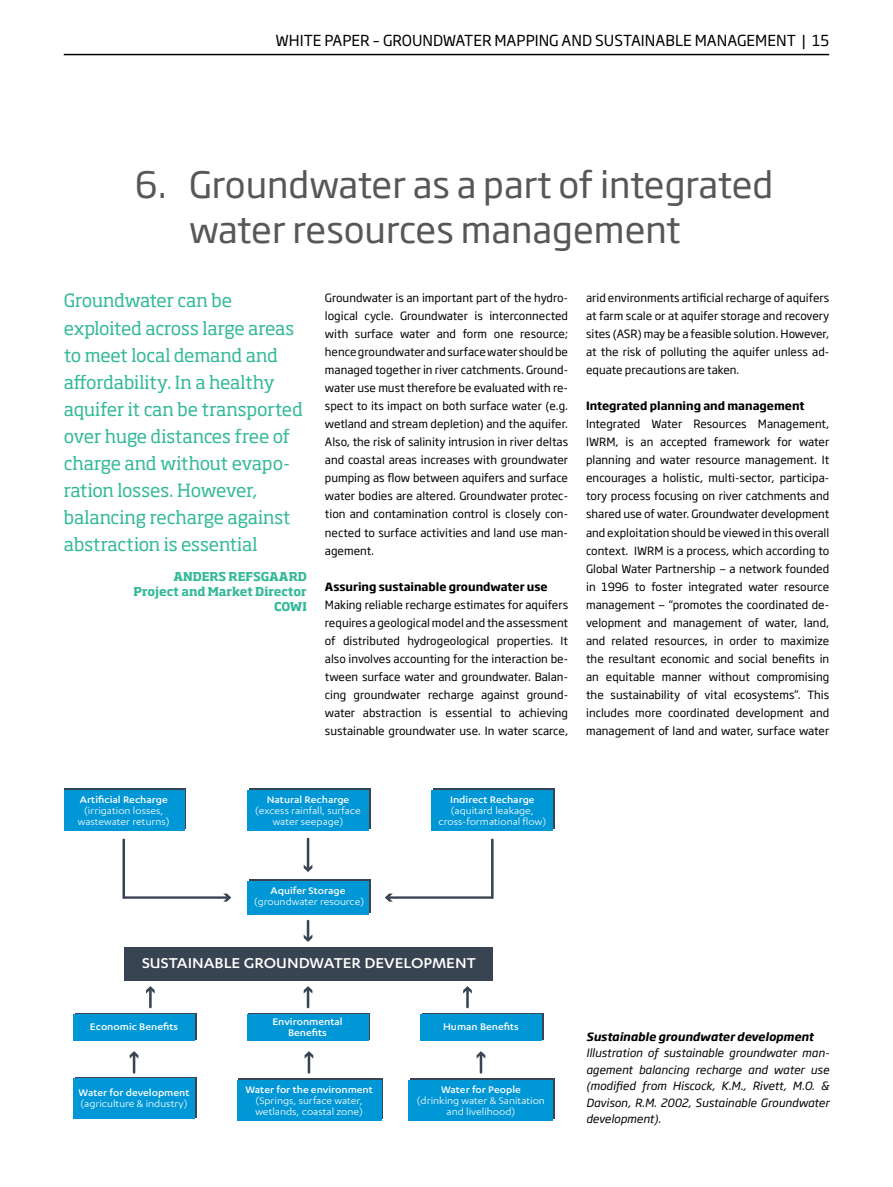
<style>
.page{position:relative;width:893px;height:1187px;background:#fff}
.page>*{position:absolute;margin:0;border:0;box-sizing:border-box;transform-origin:0 0}
.t1{font:36px/45px "Soho Gothic Std";color:#575756}
.t2{font:18px/27px "Soho Pro";letter-spacing:-.015em;color:#33b998}
.t3{font:500 16.5px "Karbon";color:#fff;scale:1.08 1}
.t4{font:15px "Soho Gothic Std";color:#000}
.t5{font:700 12px/15px "Soho Pro";color:#33b998;text-align:right}
.t6{font:11.25px/18px "Soho Gothic Std";color:#000;text-align:justify}
.t7{font:italic 11.25px/16.5px "Soho Gothic Std";color:#000;text-align:justify}
.t8{font:700 11.25px "Soho Gothic Std";color:#000}
.t9{font:italic 700 11.25px "Soho Gothic Std";color:#000}
.t10{font:11.1px/11.1px "Karbon";color:#fff;text-align:center;scale:1.08 1}
.t11{font:500 11.1px/11.1px "Karbon";color:#fff;text-align:center;scale:1.08 1}
</style>
<div class="page">
<hr style="left:64px;top:54px;width:765px;height:1px;background:#000">
<div style="left:75px;top:1077px;width:121px;height:40px;background:#394453"></div>
<svg style="left:238px;top:1078px;width:145px;height:40px"></svg>
<div style="left:410px;top:1078px;width:145px;height:40px;background:#394453"></div>
<div style="left:75px;top:1012px;width:121px;height:27px;background:#394453"></div>
<svg style="left:422px;top:1013px;width:121px;height:26px"></svg>
<svg style="left:249px;top:1013px;width:121px;height:26px"></svg>
<div style="left:249px;top:879px;width:121px;height:33px;background:#394453"></div>
<div style="left:433px;top:788px;width:122px;height:41px;background:#394453"></div>
<div style="left:249px;top:788px;width:121px;height:41px;background:#394453"></div>
<svg style="left:65px;top:788px;width:121px;height:41px"></svg>
<div style="left:64px;top:790px;width:120px;height:40px;background:#0097d7"></div>
<div style="left:247px;top:790px;width:122px;height:40px;background:#0097d7"></div>
<div style="left:247px;top:881px;width:122px;height:33px;background:#0097d7"></div>
<div style="left:125px;top:947px;width:368px;height:33px;background:#394453"></div>
<div style="left:432px;top:790px;width:121px;height:40px;background:#0097d7"></div>
<div style="left:73px;top:1078px;width:122px;height:40px;background:#0097d7"></div>
<div style="left:237px;top:1080px;width:144px;height:40px;background:#0097d7"></div>
<div style="left:409px;top:1080px;width:144px;height:40px;background:#0097d7"></div>
<div style="left:74px;top:1014px;width:121px;height:26px;background:#0097d7"></div>
<div style="left:420px;top:1014px;width:121px;height:26px;background:#0097d7"></div>
<div style="left:247px;top:1014px;width:121px;height:26px;background:#0097d7"></div>
<svg style="left:477px;top:1051px;width:8px;height:21px"></svg>
<svg style="left:305px;top:1051px;width:8px;height:21px"></svg>
<svg style="left:130px;top:1051px;width:8px;height:21px"></svg>
<hr style="left:307px;top:838px;width:2px;height:31px;background:#394453">
<svg style="left:304px;top:864px;width:8px;height:8px"></svg>
<svg style="left:304px;top:920px;width:8px;height:21px"></svg>
<svg style="left:304px;top:986px;width:8px;height:21px"></svg>
<hr style="left:149px;top:988px;width:3px;height:19px;background:#394453">
<svg style="left:146px;top:986px;width:9px;height:7px"></svg>
<hr style="left:466px;top:988px;width:3px;height:19px;background:#394453">
<svg style="left:463px;top:986px;width:9px;height:7px"></svg>
<svg style="left:385px;top:838px;width:109px;height:63px"></svg>
<svg style="left:122px;top:838px;width:109px;height:63px"></svg>
<h3 class="t4" style="left:275px;top:31px;width:555px">WHITE PAPER – GROUNDWATER MAPPING AND SUSTAINABLE MANAGEMENT | 15</h3>
<h1 class="t1" style="left:189px;top:163px;width:586px;text-indent:-54px">6. Groundwater as a part of integrated water resources management</h1>
<p class="t2" style="left:64px;top:286px;width:241px">Groundwater can be exploited across large areas to meet local demand and affordability. In a healthy aquifer it can be transported over huge distances free of charge and without evapo&shy;ration losses. However, balancing recharge against abstraction is essential</p>
<p class="t5" style="left:133px;top:568px;width:175px">ANDERS REFSGAARD<br>Project and Market Director<br>COWI</p>
<p class="t6" style="left:325px;top:289px;width:245px;text-align:left">Groundwater is an important part of the hydro&shy;logical cycle. Groundwater is interconnected with surface water and form one resource; hence groundwater and surface water should be managed together in river catchments. Ground&shy;water use must therefore be evaluated with re&shy;spect to its impact on both surface water (e.g. wetland and stream depletion) and the aquifer.<br>Also, the risk of salinity intrusion in river deltas and coastal areas increases with groundwater pumping as flow between aquifers and surface water bodies are altered. Groundwater protec&shy;tion and contamination control is closely con&shy;nected to surface activities and land use man&shy;agement.</p>
<p class="t8" style="left:325px;top:579px;width:224px">Assuring sustainable groundwater use</p>
<p class="t6" style="left:325px;top:595px;width:245px;text-align:left">Making reliable recharge estimates for aquifers requires a geological model and the assessment of distributed hydrogeological properties. It also involves accounting for the interaction be&shy;tween surface water and groundwater. Balan&shy;cing groundwater recharge against ground&shy;water abstraction is essential to achieving sustainable groundwater use. In water scarce,</p>
<p class="t6" style="left:586px;top:289px;width:245px">arid environments artificial recharge of aquifers at farm scale or at aquifer storage and recovery sites (ASR) may be a feasible solution. However, at the risk of polluting the aquifer unless ad&shy;equate precautions are taken.</p>
<p class="t8" style="left:586px;top:399px;width:220px">Integrated planning and management</p>
<p class="t6" style="left:586px;top:415px;width:245px">Integrated Water Resources Management, IWRM, is an accepted framework for water planning and water resource management. It encourages a holistic, multi-sector, participa&shy;tory process focusing on river catchments and shared use of water. Groundwater development and exploitation should be viewed in this overall context. IWRM is a process, which according to Global Water Partnership — a network founded in 1996 to foster integrated water resource management — “promotes the coordinated de&shy;velopment and management of water, land, and related resources, in order to maximize the resultant economic and social benefits in an equitable manner without compromising the sustainability of vital ecosystems”. This includes more coordinated development and management of land and water, surface water</p>
<p class="t11" style="left:80px;top:793px;width:83px">Artificial Recharge</p>
<p class="t10" style="left:78px;top:804px;width:87px">(irrigation losses, wastewater returns)</p>
<p class="t11" style="left:267px;top:793px;width:78px">Natural Recharge</p>
<p class="t10" style="left:255px;top:804px;width:99px">(excess rainfall, surface water seepage)</p>
<p class="t11" style="left:450px;top:793px;width:80px">Indirect Recharge</p>
<p class="t10" style="left:438px;top:804px;width:101px">(aquitard leakage, cross-formational flow)</p>
<p class="t11" style="left:271px;top:884px;width:71px">Aquifer Storage</p>
<p class="t10" style="left:254px;top:895px;width:104px">(groundwater resource)</p>
<h3 class="t3" style="left:142px;top:954px;width:311px">SUSTAINABLE GROUNDWATER DEVELOPMENT</h3>
<p class="t11" style="left:272px;top:1015px;width:67px">Environmental<br>Benefits</p>
<p class="t11" style="left:90px;top:1020px;width:83px">Economic Benefits</p>
<p class="t11" style="left:443px;top:1020px;width:72px">Human Benefits</p>
<p class="t11" style="left:79px;top:1086px;width:104px">Water for development</p>
<p class="t10" style="left:80px;top:1097px;width:101px">(agriculture &amp; industry)</p>
<p class="t11" style="left:245px;top:1083px;width:120px">Water for the environment</p>
<p class="t10" style="left:255px;top:1094px;width:101px;text-align:left">(Springs, surface water, wetlands, coastal zone)</p>
<p class="t11" style="left:441px;top:1083px;width:75px">Water for People</p>
<p class="t10" style="left:417px;top:1094px;width:120px">(drinking water &amp; Sanitation and livelihood)</p>
<p class="t9" style="left:586px;top:1029px;width:229px">Sustainable groundwater development</p>
<p class="t7" style="left:586px;top:1044px;width:245px">Illustration of sustainable groundwater man&shy;agement balancing recharge and water use (modified from Hiscock, K.M., Rivett, M.O. &amp; Davison, R.M. 2002, Sustainable Groundwater development).</p>
</div>
